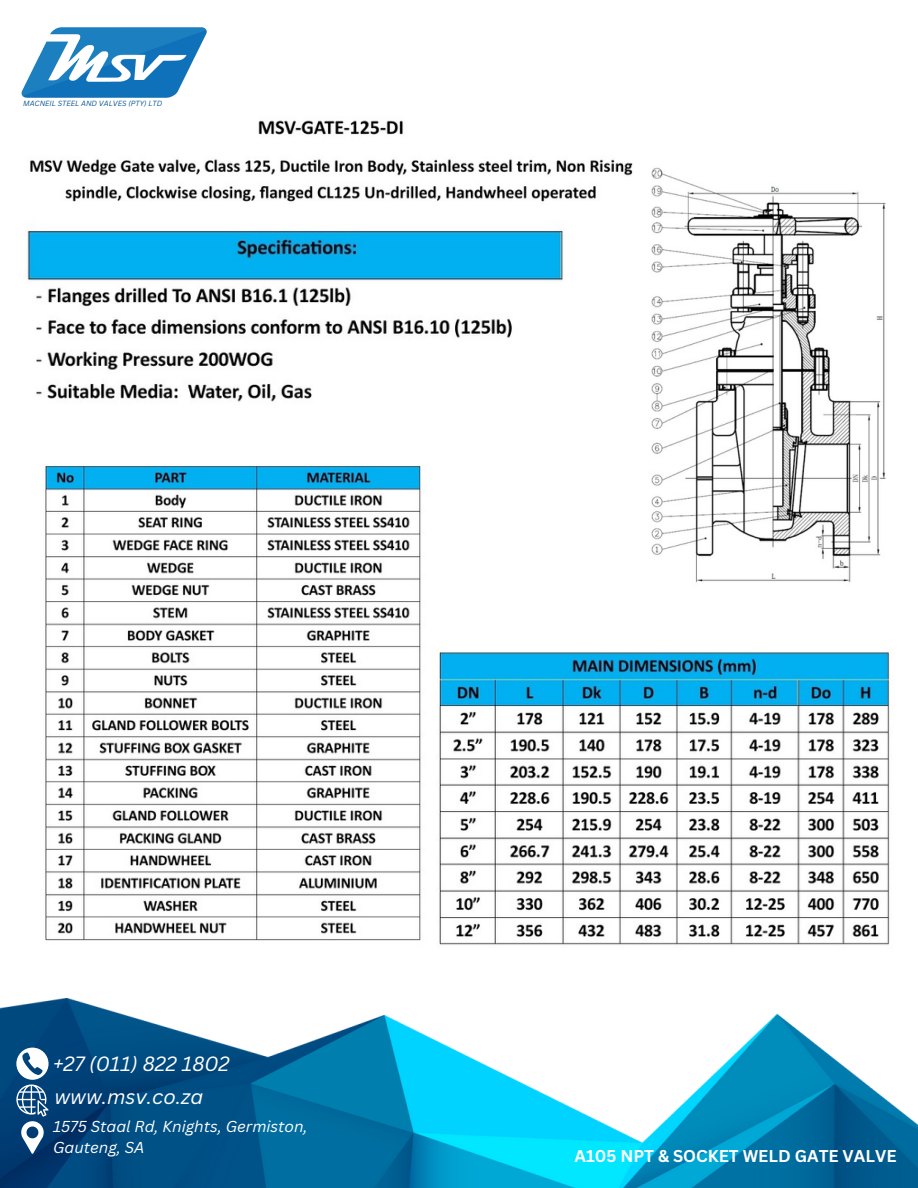
<style>
.page{position:relative;width:918px;height:1188px;background:#fff}
.page>*{position:absolute;margin:0;border:0;box-sizing:border-box;transform-origin:0 0}
.t1{font:italic 20.1px "Canva Sans";color:#fff}
.t2{font:700 16.65px "Canva Sans";color:#fff}
.t3{font:italic 15.45px/20.5px "Canva Sans";color:#fff}
.t4{font:italic 7.35px "Canva Sans";color:#085897}
</style>
<div class="page">
<img style="left:0;top:999px;width:918px;height:189px">
<svg style="left:16px;top:1048px;width:33px;height:106px"></svg>
<img style="left:21px;top:27px;width:186px;height:71px">
<img style="left:30px;top:120px;width:603px;height:82px">
<img style="left:27px;top:229px;width:536px;height:173px">
<img style="left:45px;top:466px;width:376px;height:475px">
<img style="left:439px;top:652px;width:451px;height:293px">
<img style="left:651px;top:167px;width:235px;height:416px">
<p class="t4" style="left:23px;top:98px;width:141px">MACNEIL STEEL AND VALVES (PTY) LTD</p>
<p class="t1" style="left:53px;top:1050px;width:178px">+27 (011) 822 1802</p>
<p class="t1" style="left:55px;top:1082px;width:150px">www.msv.co.za</p>
<p class="t3" style="left:53px;top:1116px;width:256px">1575 Staal Rd, Knights, Germiston,<br>Gauteng, SA</p>
<p class="t2" style="left:575px;top:1144px;width:324px">A105 NPT &amp; SOCKET WELD GATE VALVE</p>
</div>
